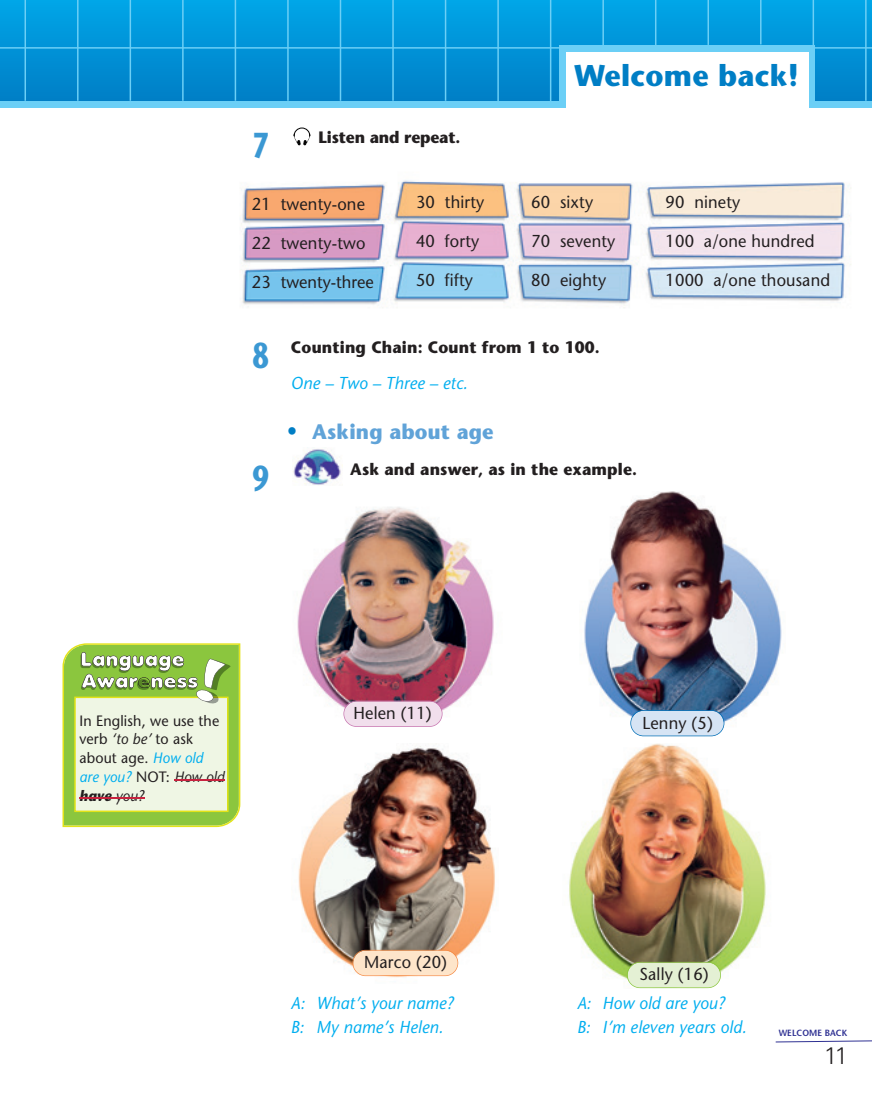
<style>
.page{position:relative;width:872px;height:1106px;background:#fff}
.page>*{position:absolute;margin:0;border:0;box-sizing:border-box;transform-origin:0 0}
.t1{font:700 36px "Stone Sans Std";color:#3b98d3;scale:.7 1}
.t2{font:700 30px "Stone Sans Std";letter-spacing:.01em;color:#007ec5;scale:.95 1}
.t3{font:300 24px "Univers LT Std";color:#231f20}
.t4{font:700 21px "Stone Sans Std";letter-spacing:.01em;color:#60a3d8;scale:.95 1}
.t5{font:500 17.25px "Stone Sans Std";letter-spacing:.01em;color:#231f20;scale:.95 1}
.t6{font:italic 500 17.25px/24px "Stone Sans Std";letter-spacing:.01em;color:#00aeef;scale:.95 1}
.t7{font:700 16.5px "Stone Sans Std";letter-spacing:.01em;color:#231f20;scale:.95 1}
.t8{font:700 16.5px "Stone Sans Std";letter-spacing:-.01em;color:#231f20;scale:.95 1}
.t9{font:500 15px/18.8px "Stone Sans Std";letter-spacing:.01em;color:#231f20;scale:.95 1}
.t10{font:600 9px "Stone Sans Std";letter-spacing:.01em;color:#2e3092;scale:.95 1}
.s1{font-family:"Helvetica LT Std";font-weight:900;font-size:22.5px;color:#007ec5}
.s2{font-style:italic}
.s3{font-style:italic;color:#00aeef}
.s4{font-weight:700;font-style:italic}
</style>
<div class="page">
<div style="left:0;top:36px;width:872px;height:72px;background:#6bcff6"></div>
<div style="left:0;top:0;width:872px;height:100px;background:linear-gradient(to bottom,#01a6e8,#017fc7)"></div>
<hr style="left:25px;top:0;width:1px;height:101px;background:#6bcff6">
<hr style="left:77px;top:0;width:2px;height:101px;background:#6bcff6">
<hr style="left:130px;top:0;width:1px;height:101px;background:#6bcff6">
<hr style="left:182px;top:0;width:2px;height:101px;background:#6bcff6">
<hr style="left:235px;top:0;width:1px;height:101px;background:#6bcff6">
<hr style="left:287px;top:0;width:2px;height:101px;background:#6bcff6">
<hr style="left:340px;top:0;width:1px;height:101px;background:#6bcff6">
<hr style="left:392px;top:0;width:2px;height:101px;background:#6bcff6">
<hr style="left:445px;top:0;width:1px;height:101px;background:#6bcff6">
<hr style="left:497px;top:0;width:2px;height:101px;background:#6bcff6">
<hr style="left:550px;top:0;width:1px;height:102px;background:#6bcff6">
<hr style="left:602px;top:0;width:2px;height:101px;background:#6bcff6">
<hr style="left:655px;top:0;width:1px;height:101px;background:#6bcff6">
<hr style="left:707px;top:0;width:2px;height:45px;background:#6bcff6">
<hr style="left:760px;top:0;width:1px;height:44px;background:#6bcff6">
<hr style="left:812px;top:0;width:2px;height:48px;background:#6bcff6">
<hr style="left:865px;top:0;width:1px;height:101px;background:#6bcff6">
<div style="left:559px;top:46px;width:256px;height:61px;background:#6bcff6"></div>
<div style="left:566px;top:52px;width:242px;height:61px;background:#fff"></div>
<svg style="left:775px;top:1040px;width:97px;height:3px"></svg>
<hr style="left:0;top:47px;width:872px;height:2px;background:#6bcff6">
<img style="left:240px;top:180px;width:611px;height:126px">
<svg style="left:298px;top:127px;width:13px;height:19px"></svg>
<svg style="left:293px;top:128px;width:17px;height:17px"></svg>
<svg style="left:62px;top:643px;width:178px;height:184px;background:#c7de9e"></svg>
<img style="left:297px;top:507px;width:197px;height:220px">
<div style="left:344px;top:701px;width:98px;height:25px;background:#f1dfec;border-radius:12px"></div>
<div style="left:343px;top:701px;width:99px;height:26px;border:2px solid #c774af;border-radius:13px"></div>
<img style="left:584px;top:491px;width:198px;height:245px">
<img style="left:298px;top:746px;width:197px;height:232px">
<img style="left:569px;top:743px;width:197px;height:245px">
<div style="left:631px;top:711px;width:92px;height:25px;background:#d6e4f4;border-radius:12px"></div>
<div style="left:630px;top:710px;width:94px;height:26px;border:2px solid #006db7;border-radius:13px"></div>
<div style="left:353px;top:951px;width:104px;height:24px;background:#fee5ca;border-radius:12px"></div>
<div style="left:352px;top:950px;width:106px;height:26px;border:2px solid #f68c45;border-radius:13px"></div>
<div style="left:628px;top:963px;width:92px;height:24px;background:#e4f0d4;border-radius:12px"></div>
<div style="left:627px;top:962px;width:94px;height:26px;border:2px solid #8bc63e;border-radius:13px"></div>
<img style="left:292px;top:449px;width:49px;height:36px">
<h1 class="t1" style="left:253px;top:132px;width:24px">7</h1>
<p class="t8" style="left:318px;top:131px;width:151px">Listen and repeat.</p>
<p class="t5" style="left:252px;top:197px;width:121px">21 twenty-one</p>
<p class="t5" style="left:252px;top:236px;width:121px">22 twenty-two</p>
<p class="t5" style="left:252px;top:275px;width:130px">23 twenty-three</p>
<p class="t5" style="left:416px;top:195px;width:73px">30 thirty</p>
<p class="t5" style="left:416px;top:234px;width:68px">40 forty</p>
<p class="t5" style="left:416px;top:273px;width:61px">50 fifty</p>
<h2 class="t2" style="left:574px;top:64px;width:238px">Welcome back!</h2>
<p class="t5" style="left:531px;top:195px;width:67px">60 sixty</p>
<p class="t5" style="left:531px;top:234px;width:90px">70 seventy</p>
<p class="t5" style="left:531px;top:273px;width:80px">80 eighty</p>
<p class="t5" style="left:665px;top:195px;width:80px">90 ninety</p>
<p class="t5" style="left:665px;top:234px;width:158px">100 a/one hundred</p>
<p class="t5" style="left:665px;top:273px;width:175px">1000 a/one thousand</p>
<h1 class="t1" style="left:253px;top:342px;width:24px">8</h1>
<p class="t7" style="left:291px;top:341px;width:327px">Counting Chain: Count from 1 to 100.</p>
<p class="t6" style="left:291px;top:373px;width:188px">One – Two – Three – etc.</p>
<p class="t4" style="left:287px;top:424px;width:219px"><span class="s1">•</span> Asking about age</p>
<h1 class="t1" style="left:253px;top:464px;width:24px">9</h1>
<p class="t7" style="left:350px;top:463px;width:303px">Ask and answer, as in the example.</p>
<p class="t9" style="left:79px;top:713px;width:154px">In English, we use the verb <span class="s2">‘to be’</span> to ask about age. <span class="s3">How old are you?</span> NOT: <span class="s2">How old </span><span class="s4">have</span> <span class="s2">you?</span></p>
<p class="t5" style="left:353px;top:706px;width:84px">Helen (11)</p>
<p class="t5" style="left:642px;top:716px;width:76px">Lenny (5)</p>
<p class="t5" style="left:364px;top:956px;width:89px">Marco (20)</p>
<p class="t5" style="left:639px;top:968px;width:74px">Sally (16)</p>
<p class="t6" style="left:291px;top:992px;width:173px">A: What’s your name?<br>B: My name’s Helen.</p>
<p class="t6" style="left:577px;top:992px;width:180px">A: How old are you?<br>B: I’m eleven years old.</p>
<p class="t10" style="left:779px;top:1029px;width:74px">WELCOME BACK</p>
<h3 class="t3" style="left:824px;top:1047px;width:25px">11</h3>
</div>
